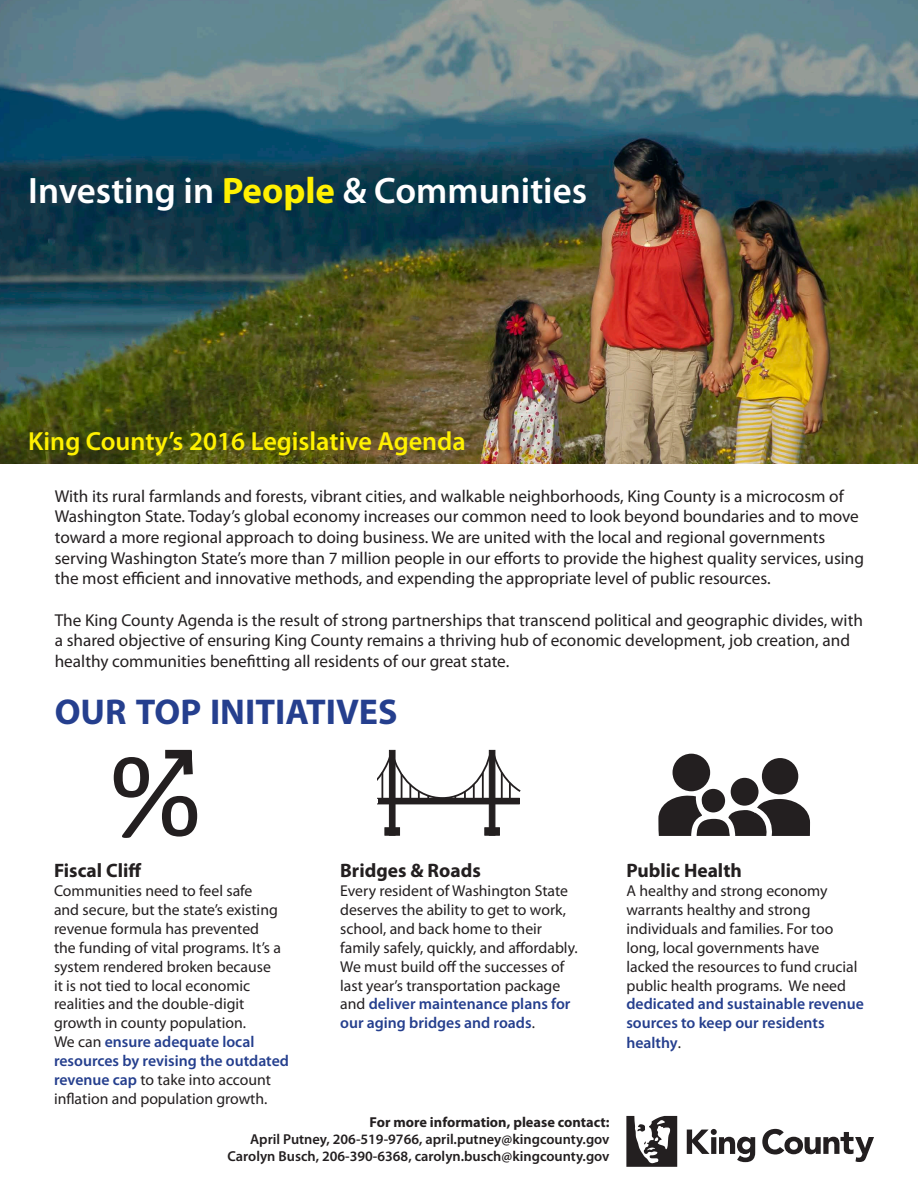
<style>
.page{position:relative;width:918px;height:1188px;background:#fff}
.page>*{position:absolute;margin:0;border:0;box-sizing:border-box;transform-origin:0 0}
.t1{font:123.15px "Calibri";color:#231f20;scale:1.05 1}
.t2{font:600 36.9px "Myriad Pro";color:#fff}
.t3{font:700 36px "Myriad Pro";color:#253f8e}
.t4{font:600 26.25px "Myriad Pro";color:#fff101}
.t5{font:700 19.5px "Myriad Pro";color:#231f20}
.t6{font:17.25px/20.7px "Myriad Pro";color:#231f20}
.t7{font:15.75px/18.9px "Myriad Pro";color:#231f20}
.t8{font:600 14.4px "Myriad Pro";color:#231f20}
.t9{font:700 14.4px "Myriad Pro";color:#231f20}
.s1{font-weight:700;color:#fff101}
.s2{font-weight:600;color:#253f8e}
</style>
<div class="page">
<div style="left:673px;top:754px;width:37px;height:37px;background:#231f20;border-radius:50%"></div>
<div style="left:762px;top:758px;width:36px;height:36px;background:#231f20;border-radius:50%"></div>
<div style="left:731px;top:778px;width:28px;height:28px;background:#231f20;border-radius:50%"></div>
<svg style="left:658px;top:785px;width:152px;height:51px"></svg>
<img style="left:0;top:0;width:918px;height:464px">
<svg style="left:626px;top:1116px;width:51px;height:51px"></svg>
<svg style="left:687px;top:1129px;width:68px;height:33px"></svg>
<svg style="left:762px;top:1129px;width:112px;height:33px"></svg>
<div style="left:389px;top:750px;width:6px;height:86px;background:#231f20"></div>
<div style="left:384px;top:827px;width:16px;height:9px;background:#231f20;border:1px solid #231f20"></div>
<div style="left:489px;top:750px;width:6px;height:86px;background:#231f20;border:1px solid #231f20"></div>
<div style="left:484px;top:827px;width:16px;height:9px;background:#231f20;border:1px solid #231f20"></div>
<svg style="left:378px;top:750px;width:143px;height:54px"></svg>
<svg style="left:165px;top:749px;width:28px;height:26px"></svg>
<p class="t2" style="left:28px;top:167px;width:560px">Investing in <span class="s1">People</span> &amp; Communities</p>
<p class="t4" style="left:28px;top:424px;width:439px">King County’s 2016 Legislative Agenda</p>
<p class="t6" style="left:55px;top:485px;width:811px">With its rural farmlands and forests, vibrant cities, and walkable neighborhoods, King County is a microcosm of Washington State. Today’s global economy increases our common need to look beyond boundaries and to move toward a more regional approach to doing business. We are united with the local and regional governments serving Washington State’s more than 7 million people in our efforts to provide the highest quality services, using the most efficient and innovative methods, and expending the appropriate level of public resources.</p>
<p class="t6" style="left:55px;top:609px;width:810px">The King County Agenda is the result of strong partnerships that transcend political and geographic divides, with a shared objective of ensuring King County remains a thriving hub of economic development, job creation, and healthy communities benefitting all residents of our great state.</p>
<p class="t3" style="left:55px;top:689px;width:344px">OUR TOP INITIATIVES</p>
<p class="t1" style="left:109px;top:717px;width:90px">%</p>
<p class="t5" style="left:54px;top:858px;width:89px">Fiscal Cliff</p>
<p class="t7" style="left:54px;top:881px;width:237px">Communities need to feel safe<br>and secure, but the state’s existing revenue formula has prevented<br>the funding of vital programs. It’s a system rendered broken because<br>it is not tied to local economic realities and the double-digit growth in county population.<br>We can <span class="s2">ensure adequate local resources by revising the outdated revenue cap</span> to take into account inflation and population growth.</p>
<p class="t5" style="left:340px;top:858px;width:142px">Bridges &amp; Roads</p>
<p class="t7" style="left:340px;top:881px;width:239px">Every resident of Washington State deserves the ability to get to work, school, and back home to their family safely, quickly, and affordably.<br>We must build off the successes of last year’s transportation package and <span class="s2">deliver maintenance plans for our aging bridges and roads</span>.</p>
<p class="t9" style="left:369px;top:1112px;width:242px">For more information, please contact:</p>
<p class="t8" style="left:250px;top:1130px;width:361px">April Putney, 206-519-9766, april.putney@kingcounty.gov</p>
<p class="t8" style="left:228px;top:1147px;width:383px">Carolyn Busch, 206-390-6368, carolyn.busch@kingcounty.gov</p>
<p class="t5" style="left:626px;top:858px;width:117px">Public Health</p>
<p class="t7" style="left:626px;top:881px;width:239px">A healthy and strong economy warrants healthy and strong individuals and families. For too long, local governments have lacked the resources to fund crucial public health programs. We need <span class="s2">dedicated and sustainable revenue sources to keep our residents healthy</span>.</p>
</div>
